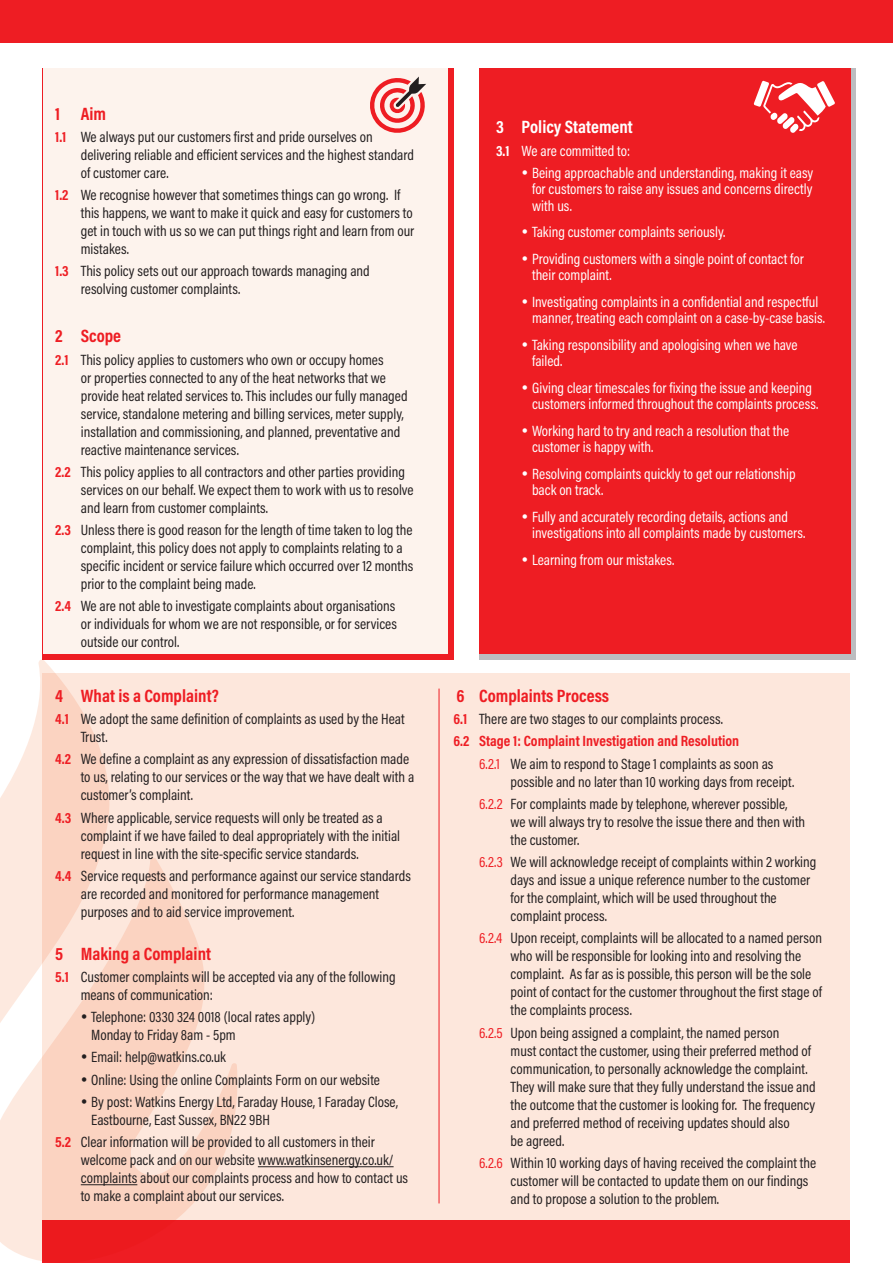
<style>
.page{position:relative;width:893px;height:1263px;background:#fff}
.page>*{position:absolute;margin:0;border:0;box-sizing:border-box;transform-origin:0 0}
.TiTLE{font:700 18px "Acumin Pro Cond";color:#ee1d23}
.TiTLE-2{font:700 18px "Acumin Pro Cond";color:#fff}
.t1{font:15px/18px "Acumin Pro Cond";color:#231f20}
.t2{font:15px/16.5px "Acumin Pro Cond";color:#fff}
.t3{font:700 15px "Acumin Pro Cond";color:#ee1d23}
.s1{font-weight:700;color:#ee1d23}
.s2{font-weight:700}
.s3{color:#ee1d23}
</style>
<div class="page">
<div style="left:43px;top:673px;width:807px;height:547px;background:#fde7dc"></div>
<div style="left:479px;top:68px;width:377px;height:591px;background:#bcbdc0"></div>
<div style="left:43px;top:68px;width:411px;height:591px;background:#ee1d23"></div>
<div style="left:43px;top:68px;width:404px;height:586px;background:#fdf3ed"></div>
<div style="left:479px;top:68px;width:371px;height:586px;background:#ee1d23"></div>
<div style="left:0;top:0;width:893px;height:43px;background:#ee1d23"></div>
<div style="left:43px;top:1220px;width:807px;height:43px;background:#ee1d23"></div>
<hr style="left:439px;top:688px;width:1px;height:515px;background:#ee1d23">
<svg style="left:0;top:858px;width:238px;height:405px;fill:#fbd3c1"></svg>
<svg style="left:0;top:658px;width:112px;height:578px"></svg>
<hr style="left:258px;top:1166px;width:136px;height:1px;background:#231f20">
<hr style="left:81px;top:1184px;width:56px;height:1px;background:#231f20">
<svg style="left:754px;top:81px;width:81px;height:52px"></svg>
<svg style="left:370px;top:76px;width:56px;height:57px"></svg>
<p class="TiTLE" style="left:55px;top:101px;width:52px">1 Aim</p>
<p class="t1" style="left:81px;top:127px;width:335px;text-indent:-26px"><span class="s1">1.1</span> We always put our customers first and pride ourselves on delivering reliable and efficient services and the highest standard of customer care.</p>
<p class="t1" style="left:81px;top:186px;width:335px;text-indent:-26px"><span class="s1">1.2</span> We recognise however that sometimes things can go wrong. If this happens, we want to make it quick and easy for customers to get in touch with us so we can put things right and learn from our mistakes.</p>
<p class="t1" style="left:81px;top:262px;width:290px;text-indent:-26px"><span class="s1">1.3</span> This policy sets out our approach towards managing and resolving customer complaints.</p>
<p class="TiTLE" style="left:55px;top:324px;width:67px">2 Scope</p>
<p class="t1" style="left:81px;top:350px;width:328px;text-indent:-26px"><span class="s1">2.1</span> This policy applies to customers who own or occupy homes<br>or properties connected to any of the heat networks that we provide heat related services to. This includes our fully managed service, standalone metering and billing services, meter supply, installation and commissioning, and planned, preventative and reactive maintenance services.</p>
<p class="t1" style="left:81px;top:462px;width:334px;text-indent:-26px"><span class="s1">2.2</span> This policy applies to all contractors and other parties providing services on our behalf. We expect them to work with us to resolve and learn from customer complaints.</p>
<p class="t1" style="left:81px;top:521px;width:334px;text-indent:-26px"><span class="s1">2.3</span> Unless there is good reason for the length of time taken to log the complaint, this policy does not apply to complaints relating to a specific incident or service failure which occurred over 12 months prior to the complaint being made.</p>
<p class="t1" style="left:81px;top:597px;width:318px;text-align:justify;text-indent:-26px"><span class="s1">2.4</span> We are not able to investigate complaints about organisations or individuals for whom we are not responsible, or for services outside our control.</p>
<p class="TiTLE" style="left:55px;top:684px;width:165px">4 What is a Complaint?</p>
<p class="t1" style="left:81px;top:710px;width:325px;text-indent:-26px"><span class="s1">4.1</span> We adopt the same definition of complaints as used by the Heat<br>Trust.</p>
<p class="t1" style="left:81px;top:750px;width:335px;text-indent:-26px"><span class="s1">4.2</span> We define a complaint as any expression of dissatisfaction made to us, relating to our services or the way that we have dealt with a customer’s complaint.</p>
<p class="t1" style="left:81px;top:808px;width:321px;text-indent:-26px"><span class="s1">4.3</span> Where applicable, service requests will only be treated as a complaint if we have failed to deal appropriately with the initial request in line with the site-specific service standards.</p>
<p class="t1" style="left:81px;top:866px;width:332px;text-indent:-26px"><span class="s1">4.4</span> Service requests and performance against our service standards are recorded and monitored for performance management purposes and to aid service improvement.</p>
<p class="TiTLE" style="left:55px;top:941px;width:157px">5 Making a Complaint</p>
<p class="t1" style="left:81px;top:967px;width:316px;text-indent:-26px"><span class="s1">5.1</span> Customer complaints will be accepted via any of the following means of communication:</p>
<p class="t1" style="left:91px;top:1008px;width:225px;text-indent:-10px">• Telephone: 0330 324 0018 (local rates apply)<br>Monday to Friday 8am - 5pm</p>
<p class="t1" style="left:81px;top:1048px;width:147px">• Email: help@watkins.co.uk</p>
<p class="t1" style="left:81px;top:1070px;width:301px">• Online: Using the online Complaints Form on our website</p>
<p class="t1" style="left:91px;top:1092px;width:308px;text-indent:-10px">• By post: Watkins Energy Ltd, Faraday House, 1 Faraday Close,<br>Eastbourne, East Sussex, BN22 9BH</p>
<p class="t1" style="left:81px;top:1133px;width:329px;text-indent:-26px"><span class="s1">5.2</span> Clear information will be provided to all customers in their welcome pack and on our website www.watkinsenergy.co.uk/ complaints about our complaints process and how to contact us to make a complaint about our services.</p>
<p class="TiTLE-2" style="left:496px;top:115px;width:138px">3 Policy Statement</p>
<p class="t2" style="left:496px;top:142px;width:135px"><span class="s2">3.1</span> We are committed to:</p>
<p class="t2" style="left:532px;top:164px;width:283px;text-align:justify;text-indent:-10px">• Being approachable and understanding, making it easy for customers to raise any issues and concerns directly with us.</p>
<p class="t2" style="left:522px;top:224px;width:205px">• Taking customer complaints seriously.</p>
<p class="t2" style="left:532px;top:250px;width:273px;text-indent:-10px">• Providing customers with a single point of contact for their complaint.</p>
<p class="t2" style="left:532px;top:293px;width:294px;text-indent:-10px">• Investigating complaints in a confidential and respectful manner, treating each complaint on a case-by-case basis.</p>
<p class="t2" style="left:532px;top:336px;width:267px;text-indent:-10px">• Taking responsibility and apologising when we have failed.</p>
<p class="t2" style="left:532px;top:379px;width:288px;text-indent:-10px">• Giving clear timescales for fixing the issue and keeping customers informed throughout the complaints process.</p>
<p class="t2" style="left:532px;top:422px;width:259px;text-indent:-10px">• Working hard to try and reach a resolution that the customer is happy with.</p>
<p class="t2" style="left:532px;top:465px;width:265px;text-indent:-10px">• Resolving complaints quickly to get our relationship back on track.</p>
<p class="t2" style="left:532px;top:508px;width:275px;text-indent:-10px">• Fully and accurately recording details, actions and investigations into all complaints made by customers.</p>
<p class="t2" style="left:522px;top:551px;width:154px">• Learning from our mistakes.</p>
<p class="TiTLE" style="left:456px;top:684px;width:154px">6 Complaints Process</p>
<p class="t1" style="left:454px;top:710px;width:271px"><span class="s1">6.1</span> There are two stages to our complaints process.</p>
<p class="t3" style="left:454px;top:731px;width:287px">6.2 Stage 1: Complaint Investigation and Resolution</p>
<p class="t1" style="left:511px;top:754px;width:285px;text-indent:-31px"><span class="s3">6.2.1</span> We aim to respond to Stage 1 complaints as soon as possible and no later than 10 working days from receipt.</p>
<p class="t1" style="left:511px;top:794px;width:296px;text-indent:-31px"><span class="s3">6.2.2</span> For complaints made by telephone, wherever possible, we will always try to resolve the issue there and then with the customer.</p>
<p class="t1" style="left:511px;top:853px;width:307px;text-indent:-31px"><span class="s3">6.2.3</span> We will acknowledge receipt of complaints within 2 working days and issue a unique reference number to the customer for the complaint, which will be used throughout the complaint process.</p>
<p class="t1" style="left:511px;top:929px;width:313px;text-indent:-31px"><span class="s3">6.2.4</span> Upon receipt, complaints will be allocated to a named person who will be responsible for looking into and resolving the complaint. As far as is possible, this person will be the sole point of contact for the customer throughout the first stage of the complaints process.</p>
<p class="t1" style="left:511px;top:1023px;width:307px;text-indent:-31px"><span class="s3">6.2.5</span> Upon being assigned a complaint, the named person<br>must contact the customer, using their preferred method of communication, to personally acknowledge the complaint.<br>They will make sure that they fully understand the issue and the outcome that the customer is looking for. The frequency and preferred method of receiving updates should also<br>be agreed.</p>
<p class="t1" style="left:511px;top:1153px;width:307px;text-indent:-31px"><span class="s3">6.2.6</span> Within 10 working days of having received the complaint the customer will be contacted to update them on our findings and to propose a solution to the problem.</p>
</div>
